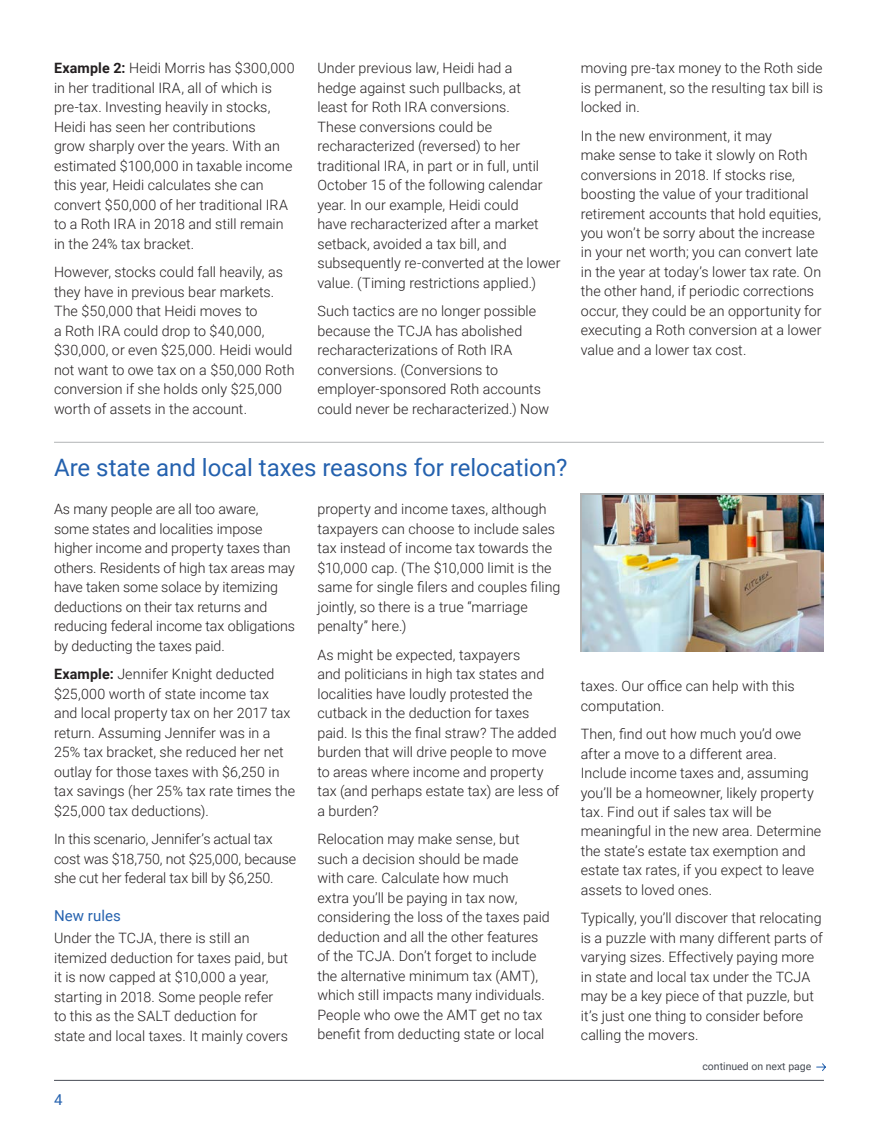
<style>
.page{position:relative;width:878px;height:1134px;background:#fff}
.page>*{position:absolute;margin:0;border:0;box-sizing:border-box;transform-origin:0 0}
.t1{font:24px "Roboto";color:#2461ae}
.t2{font:15px "Roboto";letter-spacing:.005em;color:#2461ae}
.t3{font:300 14.25px/19.5px "Roboto";color:#231f20}
.t4{font:10.5px "Roboto";color:#464b54}
.s1{font-weight:700}
</style>
<div class="page">
<svg style="left:816px;top:1063px;width:10px;height:8px"></svg>
<hr style="left:54px;top:1080px;width:770px;height:1px;background:#464b54">
<hr style="left:54px;top:442px;width:770px;height:1px;background:#b1b4b5">
<svg style="left:580px;top:493px;width:244px;height:159px"></svg>
<img style="left:583px;top:495px;width:241px;height:156px">
<p class="t3" style="left:54px;top:58px;width:242px"><span class="s1">Example 2:</span> Heidi Morris has $300,000 in her traditional IRA, all of which is pre-tax. Investing heavily in stocks, Heidi has seen her contributions<br>grow sharply over the years. With an estimated $100,000 in taxable income this year, Heidi calculates she can convert $50,000 of her traditional IRA to a Roth IRA in 2018 and still remain in the 24% tax bracket.</p>
<p class="t3" style="left:54px;top:262px;width:242px">However, stocks could fall heavily, as they have in previous bear markets.<br>The $50,000 that Heidi moves to<br>a Roth IRA could drop to $40,000, $30,000, or even $25,000. Heidi would not want to owe tax on a $50,000 Roth conversion if she holds only $25,000 worth of assets in the account.</p>
<p class="t3" style="left:317px;top:58px;width:244px">Under previous law, Heidi had a<br>hedge against such pullbacks, at<br>least for Roth IRA conversions.<br>These conversions could be recharacterized (reversed) to her traditional IRA, in part or in full, until October 15 of the following calendar year. In our example, Heidi could<br>have recharacterized after a market setback, avoided a tax bill, and subsequently re-converted at the lower value. (Timing restrictions applied.)</p>
<p class="t3" style="left:317px;top:301px;width:233px">Such tactics are no longer possible because the TCJA has abolished recharacterizations of Roth IRA conversions. (Conversions to employer-sponsored Roth accounts could never be recharacterized.) Now</p>
<p class="t3" style="left:581px;top:58px;width:244px;text-align:justify">moving pre-tax money to the Roth side is permanent, so the resulting tax bill is locked in.</p>
<p class="t3" style="left:581px;top:125px;width:242px">In the new environment, it may<br>make sense to take it slowly on Roth conversions in 2018. If stocks rise, boosting the value of your traditional retirement accounts that hold equities, you won’t be sorry about the increase in your net worth; you can convert late in the year at today’s lower tax rate. On the other hand, if periodic corrections occur, they could be an opportunity for executing a Roth conversion at a lower value and a lower tax cost.</p>
<h1 class="t1" style="left:54px;top:450px;width:515px">Are state and local taxes reasons for relocation?</h1>
<p class="t3" style="left:54px;top:499px;width:242px">As many people are all too aware, some states and localities impose higher income and property taxes than others. Residents of high tax areas may have taken some solace by itemizing deductions on their tax returns and reducing federal income tax obligations by deducting the taxes paid.</p>
<p class="t3" style="left:54px;top:664px;width:242px"><span class="s1">Example:</span> Jennifer Knight deducted $25,000 worth of state income tax and local property tax on her 2017 tax return. Assuming Jennifer was in a 25% tax bracket, she reduced her net outlay for those taxes with $6,250 in tax savings (her 25% tax rate times the $25,000 tax deductions).</p>
<p class="t3" style="left:54px;top:829px;width:244px">In this scenario, Jennifer’s actual tax cost was $18,750, not $25,000, because she cut her federal tax bill by $6,250.</p>
<p class="t2" style="left:54px;top:905px;width:68px">New rules</p>
<p class="t3" style="left:54px;top:928px;width:235px">Under the TCJA, there is still an itemized deduction for taxes paid, but it is now capped at $10,000 a year, starting in 2018. Some people refer to this as the SALT deduction for state and local taxes. It mainly covers</p>
<p class="t3" style="left:317px;top:499px;width:244px">property and income taxes, although taxpayers can choose to include sales tax instead of income tax towards the $10,000 cap. (The $10,000 limit is the same for single filers and couples filing jointly, so there is a true “marriage penalty” here.)</p>
<p class="t3" style="left:317px;top:644px;width:243px">As might be expected, taxpayers<br>and politicians in high tax states and localities have loudly protested the cutback in the deduction for taxes paid. Is this the final straw? The added burden that will drive people to move to areas where income and property tax (and perhaps estate tax) are less of a burden?</p>
<p class="t3" style="left:317px;top:829px;width:234px">Relocation may make sense, but such a decision should be made<br>with care. Calculate how much<br>extra you’ll be paying in tax now, considering the loss of the taxes paid deduction and all the other features of the TCJA. Don’t forget to include the alternative minimum tax (AMT), which still impacts many individuals.<br>People who owe the AMT get no tax benefit from deducting state or local</p>
<p class="t2" style="left:54px;top:1089px;width:10px">4</p>
<p class="t3" style="left:581px;top:676px;width:215px">taxes. Our office can help with this computation.</p>
<p class="t3" style="left:581px;top:724px;width:242px">Then, find out how much you’d owe after a move to a different area.<br>Include income taxes and, assuming you’ll be a homeowner, likely property tax. Find out if sales tax will be meaningful in the new area. Determine the state’s estate tax exemption and estate tax rates, if you expect to leave assets to loved ones.</p>
<p class="t3" style="left:581px;top:908px;width:243px">Typically, you’ll discover that relocating is a puzzle with many different parts of varying sizes. Effectively paying more in state and local tax under the TCJA may be a key piece of that puzzle, but it’s just one thing to consider before calling the movers.</p>
<p class="t4" style="left:702px;top:1059px;width:110px">continued on next page</p>
</div>
